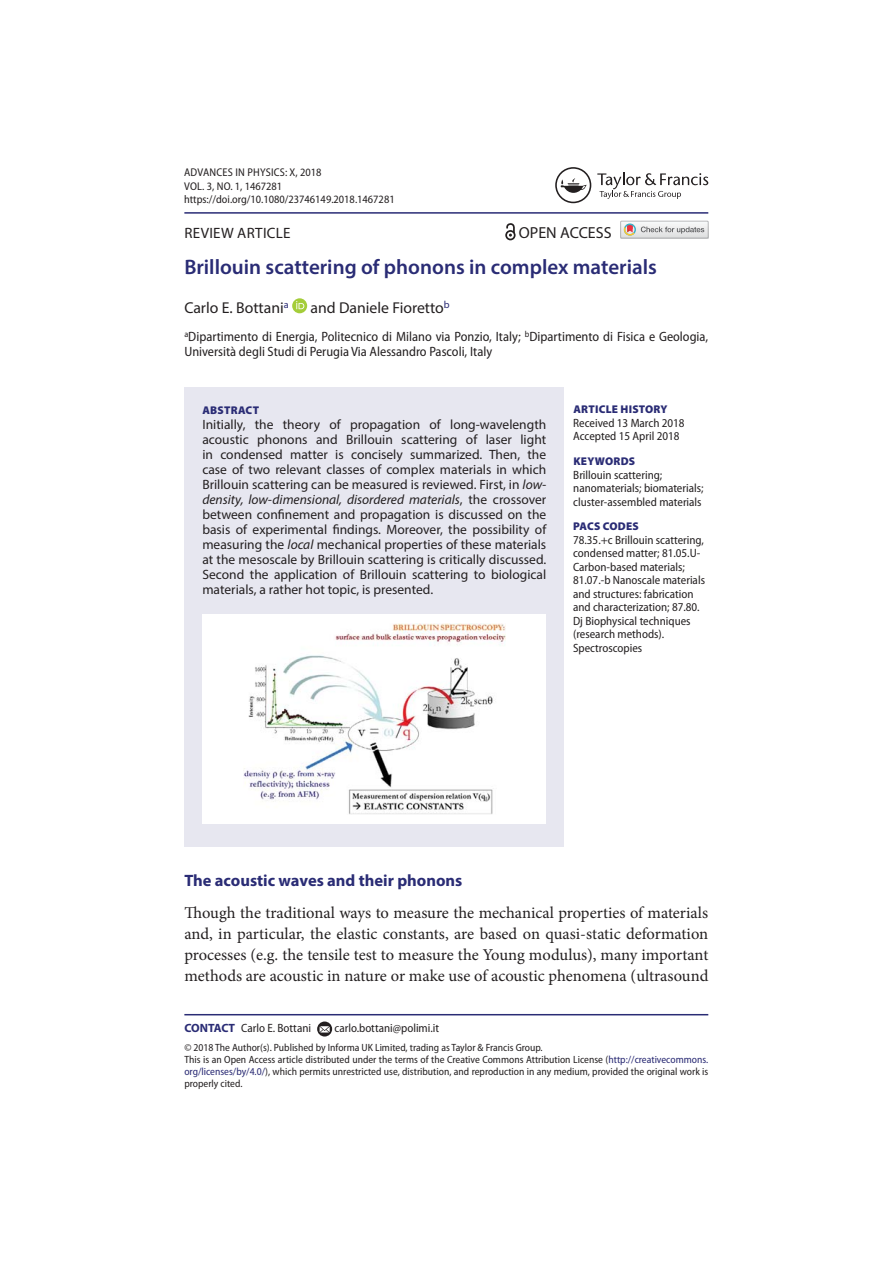
<style>
.page{position:relative;width:893px;height:1263px;background:#fff}
.page>*{position:absolute;margin:0;border:0;box-sizing:border-box;transform-origin:0 0}
.t1{font:600 21px "Myriad Pro";color:#2a2c75}
.t2{font:16.5px/21px "Minion Pro";color:#231f20;text-align:justify}
.t3{font:700 16.5px "Myriad Pro";color:#2a2c75}
.t4{font:16.05px "Myriad Pro";color:#231f20}
.t5{font:15.75px "Myriad Pro";color:#231f20}
.t6{font:15px "Myriad Pro";letter-spacing:.02em;color:#231f20}
.t7{font:13.5px/15px "Myriad Pro";color:#231f20;text-align:justify}
.t8{font:semi-condensed 13.5px/15px "Myriad Pro";color:#231f20}
.t9{font:semi-condensed 12px/13.5px "Myriad Pro";color:#231f20}
.t10{font:semi-condensed 11.25px/13.5px "Myriad Pro";color:#231f20}
.t11{font:900 11.25px "Myriad Pro";letter-spacing:.02em;color:#2a2c75}
.t12{font:semi-condensed 10.5px/12px "Myriad Pro";color:#231f20}
.s1{font-style:italic}
.s2{font-weight:700;font-stretch:normal;color:#2a2c75}
.s3{color:#282973}
</style>
<div class="page">
<hr style="left:184px;top:212px;width:524px;height:2px;background:#2a2c75">
<div style="left:184px;top:387px;width:380px;height:434px;background:#e7e7f0"></div>
<div style="left:184px;top:577px;width:380px;height:270px;background:#e7e7f0"></div>
<svg style="left:292px;top:298px;width:15px;height:15px"></svg>
<svg style="left:296px;top:301px;width:8px;height:8px"></svg>
<div style="left:202px;top:615px;width:344px;height:209px;background:#fff"></div>
<img style="left:243px;top:624px;width:262px;height:191px">
<hr style="left:184px;top:1014px;width:524px;height:1px;background:#2a2c75">
<svg style="left:317px;top:1022px;width:15px;height:15px"></svg>
<svg style="left:320px;top:1026px;width:10px;height:7px"></svg>
<svg style="left:597px;top:173px;width:111px;height:26px"></svg>
<svg style="left:555px;top:167px;width:36px;height:36px"></svg>
<svg style="left:505px;top:223px;width:10px;height:17px"></svg>
<svg style="left:621px;top:221px;width:87px;height:17px"></svg>
<p class="t10" style="left:184px;top:166px;width:212px">ADVANCES IN PHYSICS: X, 2018<br>VOL. 3, NO. 1, 1467281 https://doi.org/10.1080/23746149.2018.1467281</p>
<p class="t6" style="left:184px;top:227px;width:108px">REVIEW ARTICLE</p>
<h1 class="t1" style="left:184px;top:255px;width:474px">Brillouin scattering of phonons in complex materials</h1>
<p class="t5" style="left:184px;top:302px;width:106px">Carlo E. Bottani<sup>a</sup></p>
<p class="t5" style="left:310px;top:302px;width:141px">and Daniele Fioretto<sup>b</sup></p>
<p class="t8" style="left:184px;top:330px;width:525px"><sup>a</sup>Dipartimento di Energia, Politecnico di Milano via Ponzio, Italy; <sup>b</sup>Dipartimento di Fisica e Geologia,<br>Università degli Studi di Perugia Via Alessandro Pascoli, Italy</p>
<p class="t4" style="left:519px;top:226px;width:94px">OPEN ACCESS</p>
<p class="t11" style="left:202px;top:403px;width:58px">ABSTRACT</p>
<p class="t7" style="left:202px;top:417px;width:345px">Initially, the theory of propagation of long-wavelength acoustic phonons and Brillouin scattering of laser light in condensed matter is concisely summarized. Then, the case of two relevant classes of complex materials in which Brillouin scattering can be measured is reviewed. First, in <span class="s1">low&shy;density, low-dimensional, disordered materials</span>, the crossover between confinement and propagation is discussed on the basis of experimental findings. Moreover, the possibility of measuring the <span class="s1">local</span> mechanical properties of these materials at the mesoscale by Brillouin scattering is critically discussed.<br>Second the application of Brillouin scattering to biological materials, a rather hot topic, is presented.</p>
<p class="t11" style="left:573px;top:403px;width:96px">ARTICLE HISTORY</p>
<p class="t9" style="left:573px;top:417px;width:113px">Received 13 March 2018<br>Accepted 15 April 2018</p>
<p class="t11" style="left:573px;top:455px;width:63px">KEYWORDS</p>
<p class="t9" style="left:573px;top:469px;width:132px">Brillouin scattering; nanomaterials; biomaterials; cluster-assembled materials</p>
<p class="t11" style="left:573px;top:520px;width:67px">PACS CODES</p>
<p class="t9" style="left:573px;top:534px;width:133px">78.35.+c Brillouin scattering, condensed matter; 81.05.U-<br>Carbon-based materials;<br>81.07.-b Nanoscale materials and structures: fabrication and characterization; 87.80.<br>Dj Biophysical techniques (research methods).<br>Spectroscopies</p>
<p class="t3" style="left:184px;top:874px;width:279px">The acoustic waves and their phonons</p>
<p class="t2" style="left:184px;top:903px;width:525px">Though the traditional ways to measure the mechanical properties of materials and, in particular, the elastic constants, are based on quasi-static deformation processes (e.g. the tensile test to measure the Young modulus), many important methods are acoustic in nature or make use of acoustic phenomena (ultrasound</p>
<p class="t9" style="left:184px;top:1022px;width:128px"><span class="s2">CONTACT</span> Carlo E. Bottani</p>
<p class="t9" style="left:334px;top:1022px;width:106px">carlo.bottani@polimi.it</p>
<p class="t12" style="left:184px;top:1042px;width:525px">© 2018 The Author(s). Published by Informa UK Limited, trading as Taylor &amp; Francis Group.<br>This is an Open Access article distributed under the terms of the Creative Commons Attribution License (<span class="s3">http://creativecommons. org/licenses/by/4.0/</span>), which permits unrestricted use, distribution, and reproduction in any medium, provided the original work is properly cited.</p>
</div>
